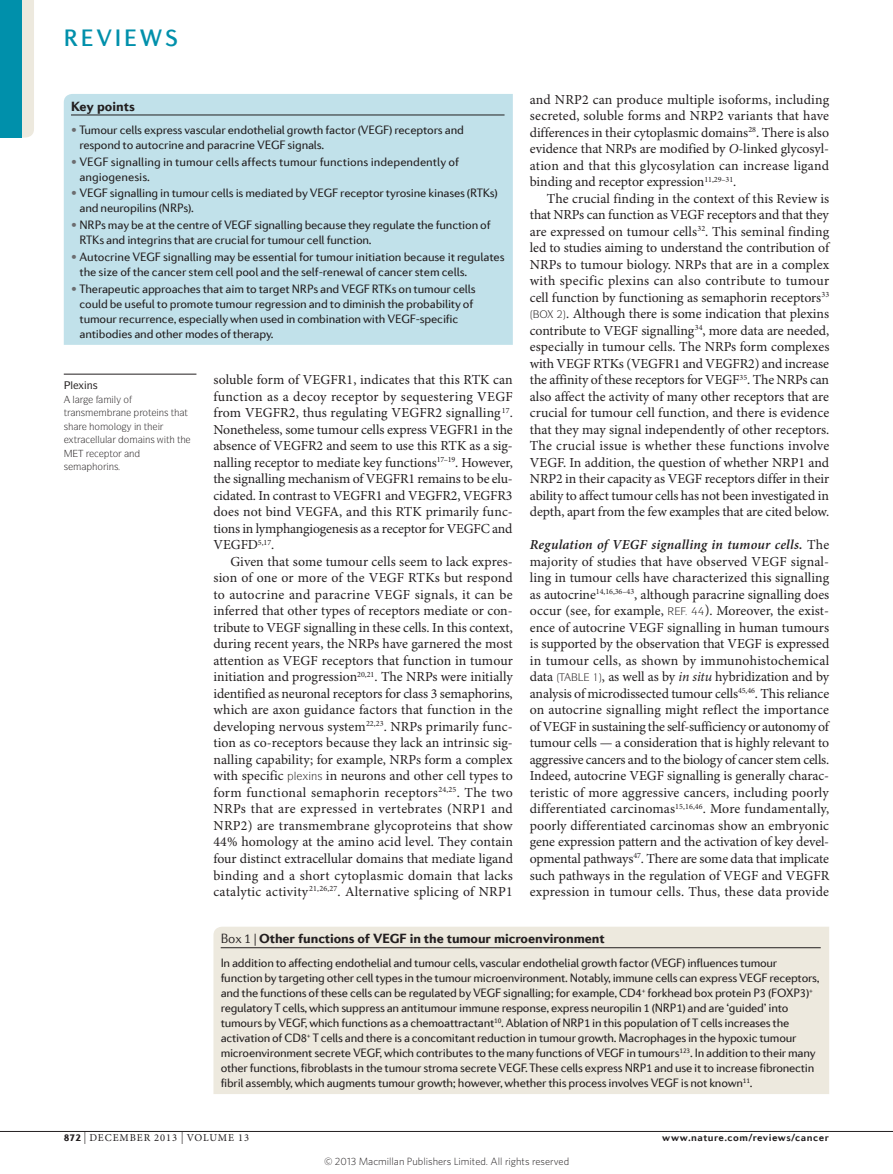
<style>
.page{position:relative;width:893px;height:1174px;background:#fff}
.page>*{position:absolute;margin:0;border:0;box-sizing:border-box;transform-origin:0 0}
.sectionheader{font:500 24px "Diverda Sans Com";letter-spacing:.115em;color:#0090ab}
.bodyindent{font:13.8px/16.5px "Minion Pro";color:#231f20;text-align:justify}
.bodyfirst_inline{font:13.8px/16.5px "Minion Pro";letter-spacing:.005em;color:#231f20;text-align:justify}
.boxtitle{font:900 13.5px "Diverda Sans Com";letter-spacing:-.005em;color:#231f20}
.boxtitletint{font:900 13.5px "Diverda Sans Com";color:#231f20}
.boxbody1{font:12.3px/15px "Diverda Sans Com";letter-spacing:-.02em;color:#231f20}
.boxbullet{font:12.3px/15px "Diverda Sans Com";letter-spacing:-.015em;color:#231f20}
.t1{font:300 10.5px "Whitney";color:#231f20}
.t2{font:700 10.5px "Diverda Sans Com";letter-spacing:.045em;color:#231f20}
.t3{font:10.5px "Minion Pro";letter-spacing:.085em;color:#231f20}
.glossaryheadline1{font:500 10.5px "ITC Symbol Std";color:#231f20}
.glossarybody{font:9.75px "ITC Symbol Std";color:#231f20}
.s1{color:#6c6d70}
.s2{font-style:italic}
.s3{font-weight:600;font-style:italic}
.s4{font-weight:300}
.s5{font-family:"Diverda Sans Com";font-weight:900}
.s6{font-size:12px}
</style>
<div class="page">
<hr style="left:0;top:1131px;width:893px;height:1px;background:#231f20">
<hr style="left:64px;top:374px;width:132px;height:1px;background:#231f20">
<div style="left:64px;top:94px;width:449px;height:251px;background:#c1e1ea"></div>
<hr style="left:71px;top:115px;width:434px;height:1px;background:#231f20">
<div style="left:213px;top:926px;width:616px;height:168px;background:#ede9de"></div>
<hr style="left:221px;top:947px;width:600px;height:1px;background:#231f20">
<svg style="left:21px;top:0;width:13px;height:138px;background:#dae2da"></svg>
<div style="left:0;top:0;width:21px;height:138px;background:#0090ab"></div>
<p class="sectionheader" style="left:64px;top:24px;width:116px">REVIEWS</p>
<p class="boxtitletint" style="left:71px;top:98px;width:65px">Key points</p>
<p class="boxbullet" style="left:80px;top:122px;width:386px;text-indent:-9px"><span class="s1">•</span> Tumour cells express vascular endothelial growth factor (VEGF) receptors and respond to autocrine and paracrine VEGF signals.</p>
<p class="boxbullet" style="left:80px;top:154px;width:381px;text-indent:-9px"><span class="s1">•</span> VEGF signalling in tumour cells affects tumour functions independently of angiogenesis.</p>
<p class="boxbullet" style="left:80px;top:186px;width:420px;text-indent:-9px"><span class="s1">•</span> VEGF signalling in tumour cells is mediated by VEGF receptor tyrosine kinases (RTKs) and neuropilins (NRPs).</p>
<p class="boxbullet" style="left:80px;top:217px;width:413px;text-indent:-9px"><span class="s1">•</span> NRPs may be at the centre of VEGF signalling because they regulate the function of<br>RTKs and integrins that are crucial for tumour cell function.</p>
<p class="boxbullet" style="left:80px;top:249px;width:427px;text-indent:-9px"><span class="s1">•</span> Autocrine VEGF signalling may be essential for tumour initiation because it regulates the size of the cancer stem cell pool and the self-renewal of cancer stem cells.</p>
<p class="boxbullet" style="left:80px;top:281px;width:397px;text-indent:-9px"><span class="s1">•</span> Therapeutic approaches that aim to target NRPs and VEGF RTKs on tumour cells could be useful to promote tumour regression and to diminish the probability of tumour recurrence, especially when used in combination with VEGF-specific antibodies and other modes of therapy.</p>
<p class="glossaryheadline1" style="left:70px;top:379px;width:29px">● ■▲</p>
<p class="glossarybody" style="left:73px;top:393px;width:4px">●</p>
<p class="glossarybody" style="left:64px;top:407px;width:23px">▼ ■▲</p>
<p class="glossarybody" style="left:121px;top:407px;width:69px">■ □▼ ■▲ ▼ ▼</p>
<p class="glossarybody" style="left:95px;top:420px;width:29px">□ □●□</p>
<p class="glossarybody" style="left:74px;top:434px;width:35px">▼ ●●◆●</p>
<p class="glossarybody" style="left:124px;top:434px;width:58px">□ ■▲ ▼ ▼</p>
<p class="glossarybody" style="left:110px;top:447px;width:27px">▼□ ■</p>
<p class="glossarybody" style="left:98px;top:461px;width:22px">□ ■▲</p>
<p class="bodyindent" style="left:213px;top:372px;width:301px">soluble form of VEGFR1, indicates that this RTK can function as a decoy receptor by sequestering VEGF from VEGFR2, thus regulating VEGFR2 signalling <sup>17</sup>.<br>Nonetheless, some tumour cells express VEGFR1 in the absence of VEGFR2 and seem to use this RTK as a sig&shy;nalling receptor to mediate key functions<sup>17–19</sup>. However, the signalling mechanism of VEGFR1 remains to be elu&shy;cidated. In contrast to VEGFR1 and VEGFR2, VEGFR3 does not bind VEGFA, and this RTK primarily func&shy;tions in lymphangiogenesis as a receptor for VEGFC and VEGFD<sup>5,17</sup>.</p>
<p class="bodyindent" style="left:213px;top:554px;width:301px;text-indent:17px">Given that some tumour cells seem to lack expres&shy;sion of one or more of the VEGF RTKs but respond to autocrine and paracrine VEGF signals, it can be inferred that other types of receptors mediate or con&shy;tribute to VEGF signalling in these cells. In this context, during recent years, the NRPs have garnered the most attention as VEGF receptors that function in tumour initiation and progression<sup>20,21</sup>. The NRPs were initially identified as neuronal receptors for class 3 semaphorins, which are axon guidance factors that function in the developing nervous system<sup>22,23</sup>. NRPs primarily func&shy;tion as co‑receptors because they lack an intrinsic sig&shy;nalling capability; for example, NRPs form a complex with specific ●</p>
<p class="bodyindent" style="left:213px;top:768px;width:301px;text-indent:98px">■▲ in neurons and other cell types to form functional semaphorin receptors<sup>24,25</sup>. The two NRPs that are expressed in vertebrates (NRP1 and NRP2) are transmembrane glycoproteins that show 44% homology at the amino acid level. They contain four distinct extracellular domains that mediate ligand binding and a short cytoplasmic domain that lacks catalytic activity<sup>21,26,27</sup>. Alternative splicing of NRP1</p>
<p class="bodyindent" style="left:530px;top:92px;width:301px">and NRP2 can produce multiple isoforms, including secreted, soluble forms and NRP2 variants that have differences in their cytoplasmic domains<sup>28</sup>. There is also evidence that NRPs are modified by <span class="s2">O</span>‑linked glycosyl&shy;ation and that this glycosylation can increase ligand binding and receptor expression<sup>11,29–31</sup>.</p>
<p class="bodyindent" style="left:530px;top:191px;width:301px;text-align:right">The crucial finding in the context of this Review is that NRPs can function as VEGF receptors and that they are expressed on tumour cells<sup>32</sup>. This seminal finding led to studies aiming to understand the contribution of NRPs to tumour biology. NRPs that are in a complex with specific plexins can also contribute to tumour cell function by functioning as semaphorin receptors<sup>33 </sup>. Although there is some indication that plexins contribute to VEGF signalling<sup>34</sup>, more data are needed, especially in tumour cells. The NRPs form complexes with VEGF RTKs (VEGFR1 and VEGFR2) and increase the affinity of these receptors for VEGF<sup>35</sup>. The NRPs can also affect the activity of many other receptors that are crucial for tumour cell function, and there is evidence that they may signal independently of other receptors.<br>The crucial issue is whether these functions involve VEGF. In addition, the question of whether NRP1 and NRP2 in their capacity as VEGF receptors differ in their ability to affect tumour cells has not been investigated in depth, apart from the few examples that are cited below.</p>
<p class="bodyfirst_inline" style="left:530px;top:537px;width:301px"><span class="s3">Regulation of VEGF signalling in tumour cells.</span> The majority of studies that have observed VEGF signal&shy;ling in tumour cells have characterized this signalling as autocrine<sup>14,16,36–43</sup>, although paracrine signalling does occur (see, for example,</p>
<p class="bodyfirst_inline" style="left:530px;top:603px;width:301px;text-indent:161px">✔✔). Moreover, the exist&shy;ence of autocrine VEGF signalling in human tumours is supported by the observation that VEGF is expressed in tumour cells, as shown by immunohistochemical data</p>
<p class="bodyfirst_inline" style="left:530px;top:669px;width:301px;text-indent:72px">, as well as by <span class="s2">in situ</span> hybridization and by analysis of microdissected tumour cells<sup>45,46</sup>. This reliance on autocrine signalling might reflect the importance of VEGF in sustaining the self-sufficiency or autonomy of tumour cells — a consideration that is highly relevant to aggressive cancers and to the biology of cancer stem cells.<br>Indeed, autocrine VEGF signalling is generally charac&shy;teristic of more aggressive cancers, including poorly differentiated carcinomas<sup>15,16,46</sup>. More fundamentally, poorly differentiated carcinomas show an embryonic gene expression pattern and the activation of key devel&shy;opmental pathways<sup>47</sup>. There are some data that implicate such pathways in the regulation of VEGF and VEGFR expression in tumour cells. Thus, these data provide</p>
<p class="boxtitle" style="left:221px;top:930px;width:385px"><span class="s4">Box 1 |</span> Other functions of VEGF in the tumour microenvironment</p>
<p class="boxbody1" style="left:221px;top:955px;width:600px">In addition to affecting endothelial and tumour cells, vascular endothelial growth factor (VEGF) influences tumour function by targeting other cell types in the tumour microenvironment. Notably, immune cells can express VEGF receptors, and the functions of these cells can be regulated by VEGF signalling; for example, CD4<sup>+</sup> forkhead box protein P3 (FOXP3)<sup>+ </sup>regulatory T cells, which suppress an antitumour immune response, express neuropilin 1 (NRP1) and are ‘guided’ into tumours by VEGF, which functions as a chemoattractant<sup>10</sup>. Ablation of NRP1 in this population of T cells increases the activation of CD8<sup>+</sup> T cells and there is a concomitant reduction in tumour growth. Macrophages in the hypoxic tumour microenvironment secrete VEGF, which contributes to the many functions of VEGF in tumours<sup>123</sup>. In addition to their many other functions, fibroblasts in the tumour stroma secrete VEGF. These cells express NRP1 and use it to increase fibronectin fibril assembly, which augments tumour growth; however, whether this process involves VEGF is not known<sup>11</sup>.</p>
<p class="t3" style="left:64px;top:1131px;width:187px"><span class="s5">872</span> <span class="s6">|</span> DECEMBER 2013 <span class="s6">|</span> VOLUME 13</p>
<p class="t2" style="left:662px;top:1130px;width:168px">www.nature.com/reviews/cancer</p>
<p class="t1" style="left:324px;top:1154px;width:247px">© 2013 Macmillan Publishers Limited. All rights reserved</p>
</div>
